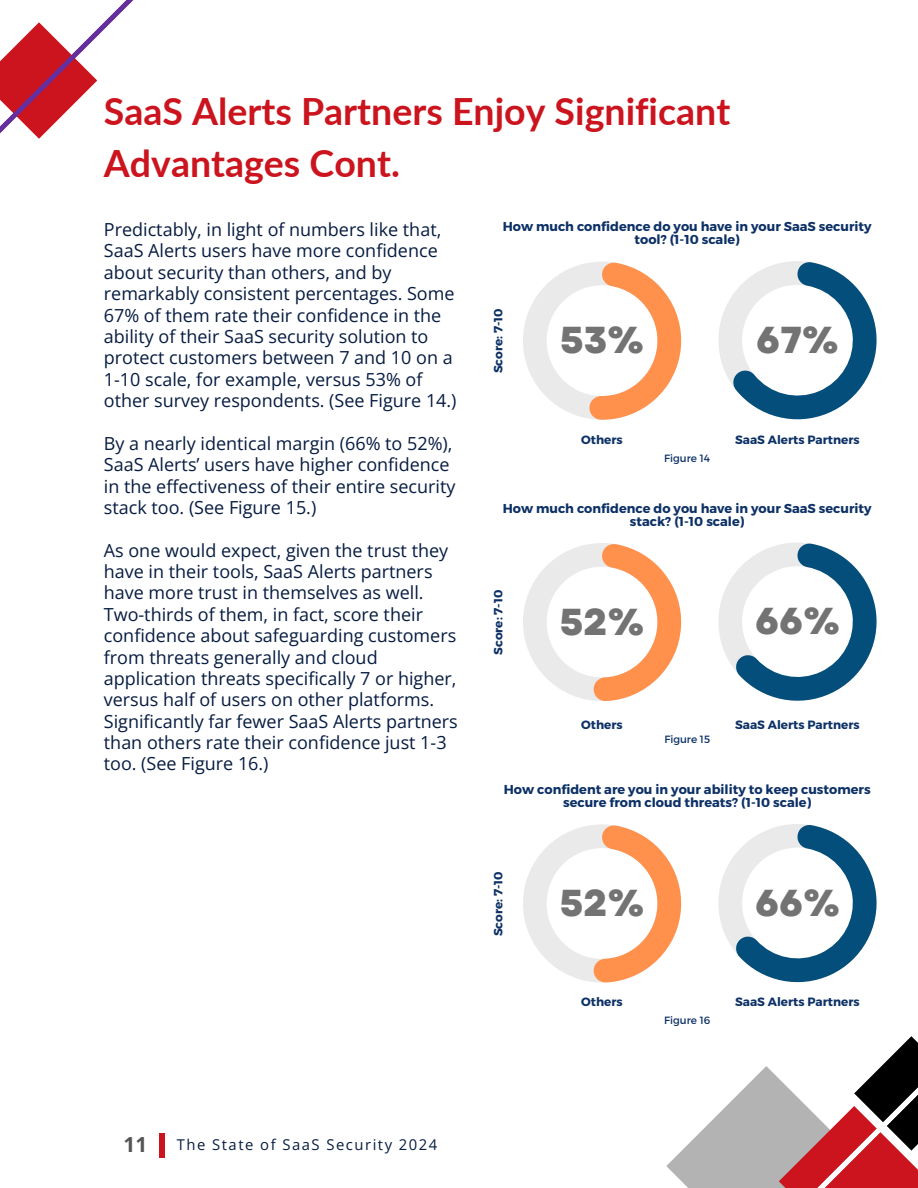
<style>
.page{position:relative;width:918px;height:1188px;background:#fff}
.page>*{position:absolute;margin:0;border:0;box-sizing:border-box;transform-origin:0 0}
.t1{font:700 37.5px/51.8px "Lato";color:#cb141d}
.t2{font:800 37.5px "Garet";color:#737373}
.t3{font:700 20.7px "Open Sans";color:#545454}
.t4{font:18px/21.3px "Open Sans";color:#071c41}
.t5{font:14.85px "Open Sans";letter-spacing:.1em;color:#071c41}
.t6{font:700 12.9px/12.9px "Montserrat";color:#0d3166;text-align:center}
.t7{font:700 12px "Montserrat";color:#0d3166}
.t8{font:10.5px "Montserrat";color:#0d3166}
</style>
<div class="page">
<div style="left:160px;top:1133px;width:5px;height:24px;background:#cb141d"></div>
<svg style="left:666px;top:1066px;width:131px;height:122px;fill:#b3b3b3"></svg>
<svg style="left:779px;top:1106px;width:18px;height:82px"></svg>
<svg style="left:797px;top:1040px;width:121px;height:148px"></svg>
<svg style="left:0;top:0;width:133px;height:139px"></svg>
<svg style="left:523px;top:262px;width:158px;height:158px"></svg>
<svg style="left:718px;top:261px;width:159px;height:158px"></svg>
<svg style="left:523px;top:543px;width:158px;height:158px"></svg>
<svg style="left:718px;top:543px;width:159px;height:158px"></svg>
<svg style="left:523px;top:824px;width:158px;height:159px"></svg>
<svg style="left:718px;top:824px;width:159px;height:158px"></svg>
<h2 class="t1" style="left:104px;top:85px;width:628px">SaaS Alerts Partners Enjoy Significant<br>Advantages Cont.</h2>
<h2 class="t4" style="left:104px;top:218px;width:354px">Predictably, in light of numbers like that, SaaS Alerts users have more confidence about security than others, and by remarkably consistent percentages. Some 67% of them rate their confidence in the ability of their SaaS security solution to protect customers between 7 and 10 on a 1-10 scale, for example, versus 53% of other survey respondents. (See Figure 14.)</h2>
<h4 class="t4" style="left:104px;top:432px;width:353px">By a nearly identical margin (66% to 52%), SaaS Alerts’ users have higher confidence in the effectiveness of their entire security stack too. (See Figure 15.)</h4>
<h4 class="t4" style="left:104px;top:539px;width:355px">As one would expect, given the trust they have in their tools, SaaS Alerts partners have more trust in themselves as well.<br>Two-thirds of them, in fact, score their confidence about safeguarding customers from threats generally and cloud application threats specifically 7 or higher, versus half of users on other platforms.<br>Significantly far fewer SaaS Alerts partners than others rate their confidence just 1-3 too. (See Figure 16.)</h4>
<h4 class="t6" style="left:503px;top:220px;width:371px">How much confidence do you have in your SaaS security tool? (1-10 scale)</h4>
<h4 class="t7" style="left:490px;top:373px;width:67px;rotate:-90deg">Score: 7-10</h4>
<h1 class="t2" style="left:560px;top:313px;width:85px">53%</h1>
<h1 class="t2" style="left:756px;top:313px;width:84px">67%</h1>
<h4 class="t7" style="left:581px;top:431px;width:43px">Others</h4>
<h4 class="t7" style="left:735px;top:431px;width:126px">SaaS Alerts Partners</h4>
<h4 class="t8" style="left:664px;top:451px;width:47px">Figure 14</h4>
<p class="t6" style="left:503px;top:501px;width:371px">How much confidence do you have in your SaaS security stack? (1-10 scale)</p>
<h4 class="t7" style="left:490px;top:655px;width:67px;rotate:-90deg">Score: 7-10</h4>
<h1 class="t2" style="left:560px;top:595px;width:86px">52%</h1>
<h1 class="t2" style="left:755px;top:594px;width:86px">66%</h1>
<p class="t7" style="left:581px;top:717px;width:43px">Others</p>
<h4 class="t7" style="left:735px;top:717px;width:126px">SaaS Alerts Partners</h4>
<h4 class="t8" style="left:664px;top:732px;width:47px">Figure 15</h4>
<h4 class="t6" style="left:504px;top:782px;width:368px">How confident are you in your ability to keep customers secure from cloud threats? (1-10 scale)</h4>
<p class="t7" style="left:490px;top:936px;width:67px;rotate:-90deg">Score: 7-10</p>
<h2 class="t3" style="left:124px;top:1130px;width:25px">11</h2>
<h1 class="t5" style="left:177px;top:1134px;width:262px">The State of SaaS Security 2024</h1>
<h1 class="t2" style="left:560px;top:876px;width:86px">52%</h1>
<h1 class="t2" style="left:755px;top:876px;width:86px">66%</h1>
<h3 class="t7" style="left:581px;top:994px;width:43px">Others</h3>
<h4 class="t7" style="left:735px;top:994px;width:126px">SaaS Alerts Partners</h4>
<p class="t8" style="left:664px;top:1014px;width:48px">Figure 16</p>
</div>
